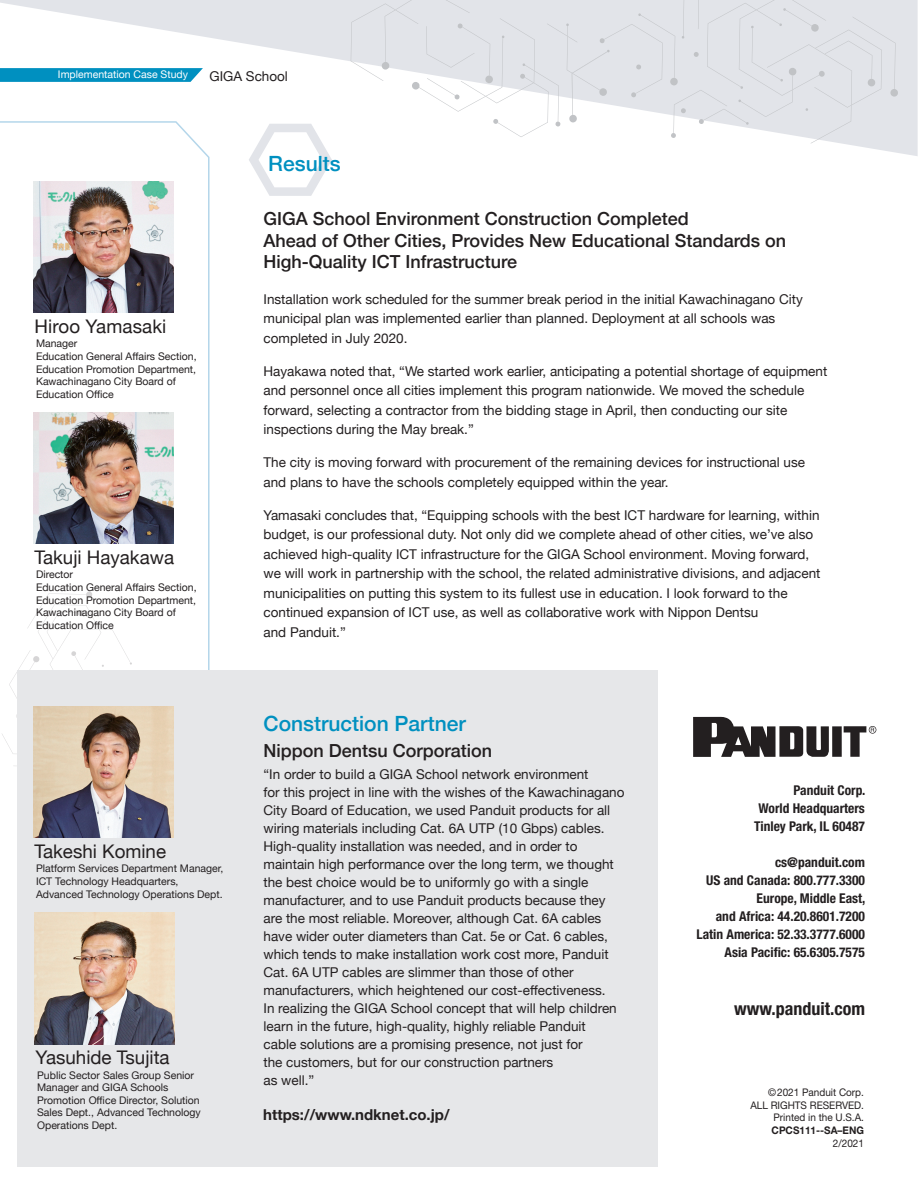
<style>
.page{position:relative;width:918px;height:1188px;background:#fff}
.page>*{position:absolute;margin:0;border:0;box-sizing:border-box;transform-origin:0 0}
.t1{font:500 21px "Helvetica Neue";color:#0090c0}
.t2{font:18.75px "Helvetica Neue";color:#231f20}
.t3{font:500 18px/21.6px "Helvetica Neue";color:#231f20}
.t4{font:700 condensed 18px "Helvetica Neue LT Std";color:#231f20}
.t5{font:700 15px "Helvetica Neue";color:#231f20}
.t6{font:13.5px/18px "Helvetica Neue";color:#231f20}
.t7{font:700 condensed 13.5px/18px "Helvetica Neue LT Std";color:#231f20;text-align:right}
.t8{font:10.5px/12.6px "Helvetica Neue";color:#231f20}
.t9{font:10.5px/12.6px "Helvetica Neue LT Std";color:#231f20;text-align:right;scale:.95 1}
.t10{font:10.5px "Helvetica Neue";color:#fff}
.t11{font:700 10.5px "Helvetica Neue LT Std";color:#231f20;scale:.95 1}
</style>
<div class="page">
<svg style="left:4px;top:3px;width:914px;height:153px"></svg>
<svg style="left:351px;top:0;width:548px;height:145px"></svg>
<svg style="left:0;top:121px;width:210px;height:471px"></svg>
<svg style="left:0;top:68px;width:203px;height:14px;background:#0b94c2"></svg>
<svg style="left:249px;top:124px;width:83px;height:72px"></svg>
<svg style="left:2px;top:592px;width:222px;height:174px"></svg>
<img style="left:33px;top:181px;width:140px;height:132px">
<img style="left:33px;top:412px;width:140px;height:132px">
<div style="left:17px;top:671px;width:641px;height:496px;background:#e6e7e9"></div>
<img style="left:33px;top:706px;width:140px;height:132px">
<img style="left:35px;top:912px;width:139px;height:132px">
<svg style="left:693px;top:717px;width:183px;height:40px"></svg>
<p class="t10" style="left:58px;top:67px;width:132px">Implementation Case Study</p>
<p class="t6" style="left:209px;top:68px;width:80px">GIGA School</p>
<h2 class="t2" style="left:34px;top:313px;width:133px">Hiroo Yamasaki</h2>
<p class="t8" style="left:36px;top:338px;width:162px">Manager<br>Education General Affairs Section,<br>Education Promotion Department,<br>Kawachinagano City Board of<br>Education Office</p>
<h2 class="t2" style="left:34px;top:544px;width:141px">Takuji Hayakawa</h2>
<p class="t8" style="left:36px;top:569px;width:162px">Director<br>Education General Affairs Section,<br>Education Promotion Department,<br>Kawachinagano City Board of<br>Education Office</p>
<h1 class="t1" style="left:268px;top:147px;width:74px">Results</h1>
<h3 class="t3" style="left:264px;top:206px;width:524px">GIGA School Environment Construction Completed<br>Ahead of Other Cities, Provides New Educational Standards on<br>High-Quality ICT Infrastructure</h3>
<p class="t6" style="left:264px;top:290px;width:541px;line-height:19.5px">Installation work scheduled for the summer break period in the initial Kawachinagano City municipal plan was implemented earlier than planned. Deployment at all schools was completed in July 2020.</p>
<p class="t6" style="left:264px;top:362px;width:565px;line-height:19.5px">Hayakawa noted that, “We started work earlier, anticipating a potential shortage of equipment and personnel once all cities implement this program nationwide. We moved the schedule forward, selecting a contractor from the bidding stage in April, then conducting our site inspections during the May break.”</p>
<p class="t6" style="left:264px;top:453px;width:543px;line-height:19.5px">The city is moving forward with procurement of the remaining devices for instructional use and plans to have the schools completely equipped within the year.</p>
<p class="t6" style="left:264px;top:506px;width:559px;line-height:19.5px">Yamasaki concludes that, “Equipping schools with the best ICT hardware for learning, within budget, is our professional duty. Not only did we complete ahead of other cities, we’ve also achieved high-quality ICT infrastructure for the GIGA School environment. Moving forward, we will work in partnership with the school, the related administrative divisions, and adjacent municipalities on putting this system to its fullest use in education. I look forward to the continued expansion of ICT use, as well as collaborative work with Nippon Dentsu<br>and Panduit.”</p>
<h1 class="t1" style="left:264px;top:707px;width:204px">Construction Partner</h1>
<h3 class="t3" style="left:264px;top:738px;width:230px">Nippon Dentsu Corporation</h3>
<h2 class="t2" style="left:34px;top:838px;width:133px">Takeshi Komine</h2>
<p class="t8" style="left:36px;top:863px;width:189px">Platform Services Department Manager,<br>ICT Technology Headquarters,<br>Advanced Technology Operations Dept.</p>
<h2 class="t2" style="left:36px;top:1044px;width:136px">Yasuhide Tsujita</h2>
<p class="t8" style="left:37px;top:1069px;width:165px">Public Sector Sales Group Senior<br>Manager and GIGA Schools<br>Promotion Office Director, Solution<br>Sales Dept., Advanced Technology<br>Operations Dept.</p>
<p class="t6" style="left:264px;top:766px;width:363px">“In order to build a GIGA School network environment<br>for this project in line with the wishes of the Kawachinagano City Board of Education, we used Panduit products for all wiring materials including Cat. 6A UTP (10 Gbps) cables.<br>High-quality installation was needed, and in order to maintain high performance over the long term, we thought the best choice would be to uniformly go with a single manufacturer, and to use Panduit products because they are the most reliable. Moreover, although Cat. 6A cables have wider outer diameters than Cat. 5e or Cat. 6 cables, which tends to make installation work cost more, Panduit Cat. 6A UTP cables are slimmer than those of other manufacturers, which heightened our cost-effectiveness.<br>In realizing the GIGA School concept that will help children learn in the future, high-quality, highly reliable Panduit<br>cable solutions are a promising presence, not just for<br>the customers, but for our construction partners<br>as well.”</p>
<p class="t5" style="left:263px;top:1103px;width:188px">https://www.ndknet.co.jp/</p>
<p class="t7" style="left:754px;top:781px;width:113px">Panduit Corp.<br>World Headquarters<br>Tinley Park, IL 60487</p>
<p class="t7" style="left:697px;top:853px;width:170px">cs@panduit.com<br>US and Canada: 800.777.3300<br>Europe, Middle East,<br>and Africa: 44.20.8601.7200<br>Latin America: 52.33.3777.6000<br>Asia Pacific: 65.6305.7575</p>
<h3 class="t4" style="left:734px;top:998px;width:132px">www.panduit.com</h3>
<p class="t9" style="left:750px;top:1086px;width:121px">©2021 Panduit Corp.<br>ALL RIGHTS RESERVED.<br>Printed in the U.S.A.</p>
<p class="t11" style="left:772px;top:1124px;width:99px">CPCS111--SA–ENG</p>
<p class="t9" style="left:833px;top:1136px;width:34px">2/2021</p>
</div>
